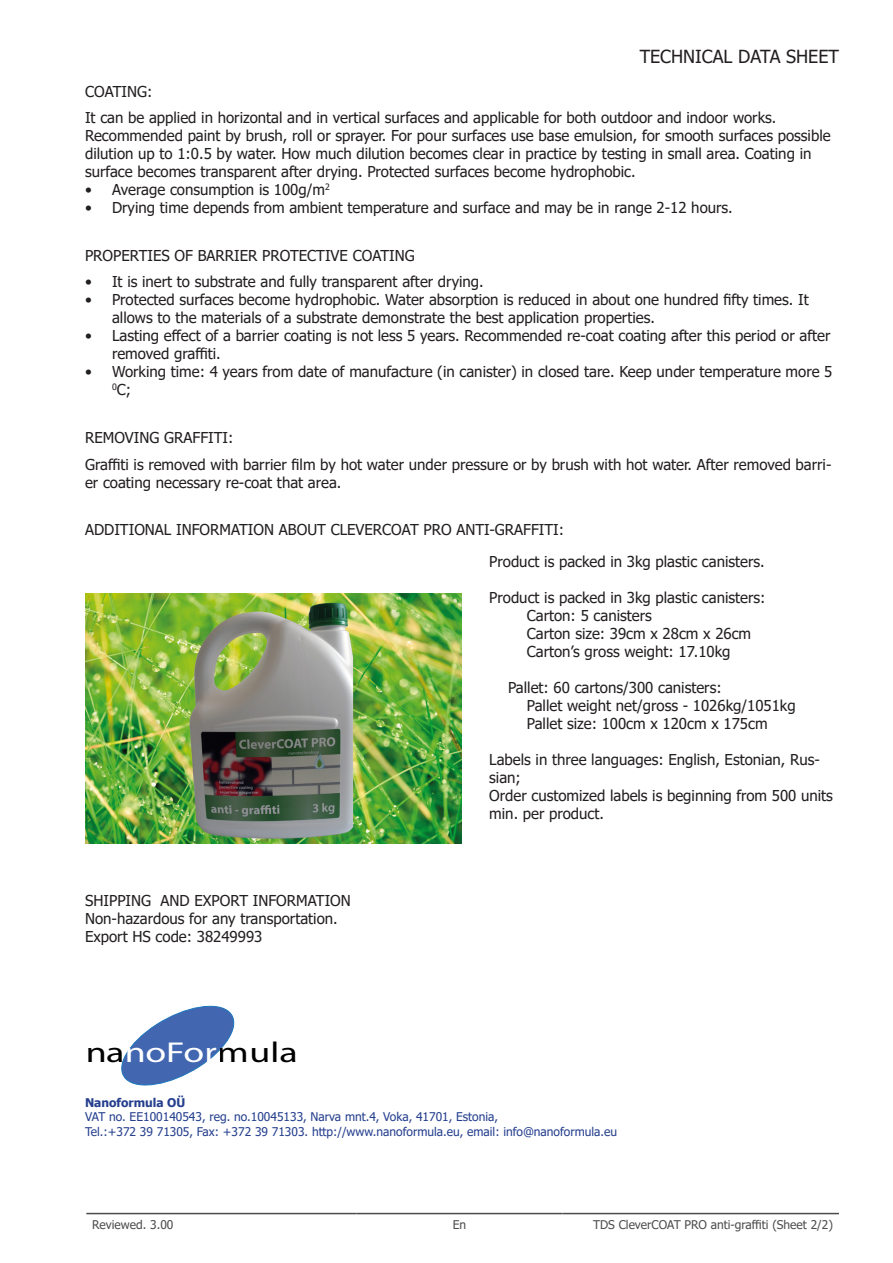
<style>
.page{position:relative;width:893px;height:1263px;background:#fff}
.page>*{position:absolute;margin:0;border:0;box-sizing:border-box;transform-origin:0 0}
.t1{font:28.8px "Myriad Pro";color:#000;scale:1.32 1}
.t2{font:18px "Tahoma";color:#231f20}
.Подзаголовок{font:15px/18px "Tahoma";color:#231f20}
.t3{font:12px "Tahoma";color:#253f8e}
.t4{font:12px "Tahoma";color:#231f20}
.t5{font:700 12px "Tahoma";color:#253f8e}
.s1{color:#fff}
</style>
<div class="page">
<hr style="left:86px;top:1213px;width:270px;height:1px;background:#231f20">
<hr style="left:356px;top:1213px;width:207px;height:1px;background:#231f20">
<hr style="left:563px;top:1213px;width:276px;height:1px;background:#231f20">
<img style="left:85px;top:594px;width:377px;height:249px">
<svg style="left:121px;top:1005px;width:114px;height:81px"></svg>
<p class="t2" style="left:640px;top:44px;width:201px">TECHNICAL DATA SHEET</p>
<p class="Подзаголовок" style="left:85px;top:83px;width:69px">COATING:</p>
<p class="Подзаголовок" style="left:85px;top:109px;width:693px">It can be applied in horizontal and in vertical surfaces and applicable for both outdoor and indoor works.</p>
<p class="Подзаголовок" style="left:85px;top:127px;width:747px">Recommended paint by brush, roll or sprayer. For pour surfaces use base emulsion, for smooth surfaces possible dilution up to 1:0.5 by water. How much dilution becomes clear in practice by testing in small area. Coating in surface becomes transparent after drying. Protected surfaces become hydrophobic.</p>
<p class="Подзаголовок" style="left:85px;top:181px;width:246px">• Average consumption is 100g/m<sup>2</sup></p>
<p class="Подзаголовок" style="left:85px;top:199px;width:649px">• Drying time depends from ambient temperature and surface and may be in range 2-12 hours.</p>
<p class="Подзаголовок" style="left:85px;top:247px;width:331px">PROPERTIES OF BARRIER PROTECTIVE COATING</p>
<p class="Подзаголовок" style="left:85px;top:274px;width:400px">• It is inert to substrate and fully transparent after drying.</p>
<p class="Подзаголовок" style="left:112px;top:292px;width:698px;text-indent:-27px">• Protected surfaces become hydrophobic. Water absorption is reduced in about one hundred fifty times. It allows to the materials of a substrate demonstrate the best application properties.</p>
<p class="Подзаголовок" style="left:112px;top:328px;width:720px;text-indent:-27px">• Lasting effect of a barrier coating is not less 5 years. Recommended re-coat coating after this period or after removed graffiti.</p>
<p class="Подзаголовок" style="left:112px;top:364px;width:722px;text-indent:-27px">• Working time: 4 years from date of manufacture (in canister) in closed tare. Keep under temperature more 5<br><sup>0</sup>C;</p>
<p class="Подзаголовок" style="left:85px;top:429px;width:150px">REMOVING GRAFFITI:</p>
<p class="Подзаголовок" style="left:85px;top:456px;width:748px">Graffiti is removed with barrier film by hot water under pressure or by brush with hot water. After removed barri&shy;er coating necessary re-coat that area.</p>
<p class="Подзаголовок" style="left:85px;top:522px;width:481px">ADDITIONAL INFORMATION ABOUT CLEVERCOAT PRO ANTI-GRAFFITI:</p>
<p class="Подзаголовок" style="left:489px;top:554px;width:277px">Product is packed in 3kg plastic canisters.</p>
<p class="Подзаголовок" style="left:489px;top:590px;width:278px">Product is packed in 3kg plastic canisters:</p>
<p class="Подзаголовок" style="left:527px;top:608px;width:126px">Carton: 5 canisters</p>
<p class="Подзаголовок" style="left:527px;top:626px;width:226px">Carton size: 39cm х 28cm х 26cm</p>
<p class="Подзаголовок" style="left:527px;top:644px;width:205px">Carton’s gross weight: 17.10kg</p>
<p class="Подзаголовок" style="left:508px;top:680px;width:215px">Pallet: 60 cartons/300 canisters:</p>
<p class="Подзаголовок" style="left:527px;top:698px;width:270px">Pallet weight net/gross - 1026kg/1051kg</p>
<p class="Подзаголовок" style="left:527px;top:716px;width:242px">Pallet size: 100cm x 120cm x 175cm</p>
<p class="Подзаголовок" style="left:489px;top:752px;width:332px">Labels in three languages: English, Estonian, Rus&shy;sian;</p>
<p class="Подзаголовок" style="left:489px;top:788px;width:345px">Order customized labels is beginning from 500 units min. per product.</p>
<p class="Подзаголовок" style="left:85px;top:892px;width:267px">SHIPPING AND EXPORT INFORMATION</p>
<p class="Подзаголовок" style="left:85px;top:910px;width:254px">Non-hazardous for any transportation.</p>
<p class="Подзаголовок" style="left:85px;top:928px;width:179px">Export HS code: 38249993</p>
<h1 class="t1" style="left:85px;top:1035px;width:163px">na<span class="s1">noFor</span>mula</h1>
<p class="t5" style="left:85px;top:1094px;width:102px">Nanoformula OÜ</p>
<p class="t3" style="left:85px;top:1109px;width:415px">VAT no. EE100140543, reg. no.10045133, Narva mnt.4, Voka, 41701, Estonia,</p>
<p class="t3" style="left:85px;top:1123px;width:534px">Tel.:+372 39 71305, Fax: +372 39 71303. http://www.nanoformula.eu, email: info@nanoformula.eu</p>
<p class="t4" style="left:92px;top:1216px;width:83px">Reviewed. 3.00</p>
<p class="t4" style="left:453px;top:1216px;width:15px">En</p>
<p class="t4" style="left:593px;top:1216px;width:241px">TDS CleverCOAT PRO anti-graffiti (Sheet 2/2)</p>
</div>
